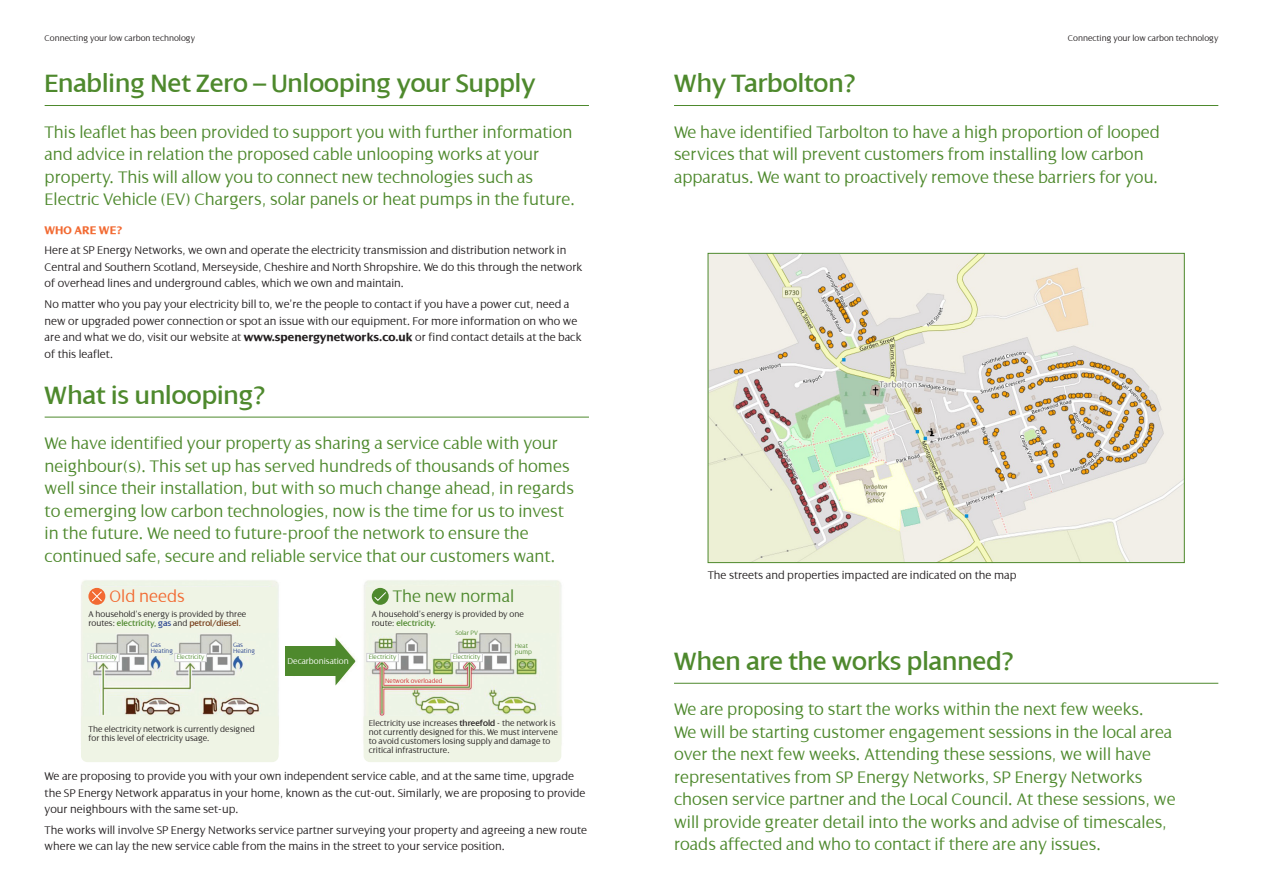
<style>
.page{position:relative;width:1263px;height:893px;background:#fff}
.page>*{position:absolute;margin:0;border:0;box-sizing:border-box;transform-origin:0 0}
.t1{font:27px "Dialog";color:#4e892d}
.t2{font:300 18px/22.5px "Dialog";color:#4e892d}
.t3{font:300 18px "Dialog";color:#f26a32}
.t4{font:300 12px/16.5px "Dialog";color:#231f20}
.t5{font:700 12px "Dialog";color:#f26a32}
.t6{font:300 9px/9px "Dialog";color:#231f20}
.t7{font:300 9px "Dialog";color:#fff}
.t8{font:300 6.75px/6px "Dialog";color:#4e892d}
.t9{font:300 6.75px/6px "Dialog";color:#253f8e}
.t10{font:300 6.75px "Dialog";color:#d1232a}
.s1{font-weight:700}
.s2{font-weight:400;color:#4e892d}
.s3{font-weight:400;color:#253f8e}
.s4{font-weight:400;color:#763d19}
.s5{font-weight:400}
</style>
<div class="page">
<hr style="left:45px;top:105px;width:544px;height:1px;background:#4e892d">
<hr style="left:674px;top:105px;width:544px;height:1px;background:#4e892d">
<hr style="left:674px;top:683px;width:544px;height:1px;background:#4e892d">
<img style="left:710px;top:255px;width:473px;height:306px">
<div style="left:708px;top:253px;width:477px;height:310px;border:1px solid #4e892d"></div>
<hr style="left:45px;top:417px;width:544px;height:1px;background:#4e892d">
<img style="left:81px;top:580px;width:481px;height:172px">
<div style="left:83px;top:587px;width:193px;height:45px;background:#eff4e5"></div>
<div style="left:367px;top:587px;width:192px;height:45px;background:#eff4e5"></div>
<div style="left:364px;top:716px;width:197px;height:46px;background:#eff4e5"></div>
<div style="left:81px;top:716px;width:198px;height:46px;background:#eff4e5"></div>
<div style="left:83px;top:720px;width:193px;height:26px;background:#eff4e5"></div>
<svg style="left:88px;top:588px;width:17px;height:17px"></svg>
<svg style="left:372px;top:588px;width:17px;height:17px"></svg>
<svg style="left:91px;top:590px;width:12px;height:12px"></svg>
<svg style="left:373px;top:591px;width:14px;height:11px"></svg>
<div style="left:369px;top:718px;width:190px;height:38px;background:#eff4e5"></div>
<div style="left:88px;top:653px;width:31px;height:9px;background:#fff"></div>
<div style="left:87px;top:653px;width:32px;height:9px;border:1px solid #d1d2d4"></div>
<div style="left:367px;top:653px;width:31px;height:9px;background:#fff"></div>
<div style="left:367px;top:653px;width:32px;height:9px;border:1px solid #d1d2d4"></div>
<div style="left:451px;top:653px;width:31px;height:9px;background:#fff"></div>
<div style="left:451px;top:653px;width:32px;height:9px;border:1px solid #d1d2d4"></div>
<div style="left:455px;top:629px;width:23px;height:8px;background:#eff4e5"></div>
<div style="left:515px;top:642px;width:24px;height:15px;background:#eff4e5"></div>
<div style="left:385px;top:677px;width:72px;height:7px;background:#eff4e5"></div>
<div style="left:175px;top:653px;width:31px;height:9px;background:#fff"></div>
<div style="left:175px;top:653px;width:32px;height:9px;border:1px solid #d1d2d4"></div>
<div style="left:151px;top:641px;width:23px;height:15px;background:#eff4e5"></div>
<div style="left:233px;top:641px;width:23px;height:15px;background:#eff4e5"></div>
<div style="left:285px;top:646px;width:52px;height:30px;background:#4e892d"></div>
<svg style="left:335px;top:637px;width:20px;height:48px"></svg>
<p class="t6" style="left:45px;top:33px;width:152px">Connecting your low carbon technology</p>
<p class="t1" style="left:45px;top:69px;width:492px">Enabling Net Zero – Unlooping your Supply</p>
<p class="t2" style="left:45px;top:121px;width:532px">This leaflet has been provided to support you with further information and advice in relation the proposed cable unlooping works at your property. This will allow you to connect new technologies such as Electric Vehicle (EV) Chargers, solar panels or heat pumps in the future.</p>
<p class="t5" style="left:45px;top:223px;width:79px">WHO ARE WE?</p>
<p class="t4" style="left:45px;top:242px;width:539px">Here at SP Energy Networks, we own and operate the electricity transmission and distribution network in<br>Central and Southern Scotland, Merseyside, Cheshire and North Shropshire. We do this through the network of overhead lines and underground cables, which we own and maintain.</p>
<p class="t4" style="left:45px;top:296px;width:538px">No matter who you pay your electricity bill to, we’re the people to contact if you have a power cut, need a new or upgraded power connection or spot an issue with our equipment. For more information on who we are and what we do, visit our website at <span class="s1">www.spenergynetworks.co.uk</span> or find contact details at the back of this leaflet.</p>
<p class="t1" style="left:45px;top:381px;width:222px">What is unlooping?</p>
<p class="t2" style="left:45px;top:432px;width:531px">We have identified your property as sharing a service cable with your neighbour(s). This set up has served hundreds of thousands of homes well since their installation, but with so much change ahead, in regards to emerging low carbon technologies, now is the time for us to invest in the future. We need to future-proof the network to ensure the continued safe, secure and reliable service that our customers want.</p>
<p class="t3" style="left:110px;top:587px;width:77px">Old needs</p>
<p class="t2" style="left:393px;top:585px;width:123px">The new normal</p>
<p class="t6" style="left:88px;top:610px;width:159px">A household’s energy is provided by three routes: <span class="s2">electricity,</span> <span class="s3">gas</span> and <span class="s4">petrol/diesel.</span></p>
<p class="t6" style="left:372px;top:610px;width:154px">A household’s energy is provided by one route: <span class="s2">electricity.</span></p>
<p class="t8" style="left:455px;top:630px;width:24px">Solar PV</p>
<p class="t9" style="left:151px;top:641px;width:23px">Gas<br>Heating</p>
<p class="t9" style="left:233px;top:641px;width:23px">Gas<br>Heating</p>
<p class="t8" style="left:90px;top:654px;width:29px">Electricity</p>
<p class="t8" style="left:369px;top:654px;width:29px">Electricity</p>
<p class="t8" style="left:453px;top:654px;width:29px">Electricity</p>
<p class="t8" style="left:177px;top:654px;width:29px">Electricity</p>
<p class="t7" style="left:287px;top:656px;width:63px">Decarbonisation</p>
<p class="t10" style="left:385px;top:677px;width:59px">Network overloaded</p>
<p class="t8" style="left:515px;top:643px;width:19px">Heat pump</p>
<p class="t6" style="left:88px;top:724px;width:168px">The electricity network is currently designed for this level of electricity usage.</p>
<p class="t6" style="left:369px;top:719px;width:191px">Electricity use increases <span class="s5">threefold</span> - the network is not currently designed for this. We must intervene to avoid customers losing supply and damage to critical infrastructure.</p>
<p class="t4" style="left:45px;top:768px;width:542px">We are proposing to provide you with your own independent service cable, and at the same time, upgrade the SP Energy Network apparatus in your home, known as the cut-out. Similarly, we are proposing to provide your neighbours with the same set-up.</p>
<p class="t4" style="left:45px;top:822px;width:544px">The works will involve SP Energy Networks service partner surveying your property and agreeing a new route where we can lay the new service cable from the mains in the street to your service position.</p>
<p class="t1" style="left:674px;top:69px;width:183px">Why Tarbolton?</p>
<p class="t6" style="left:1068px;top:33px;width:152px">Connecting your low carbon technology</p>
<p class="t2" style="left:674px;top:121px;width:487px">We have identified Tarbolton to have a high proportion of looped services that will prevent customers from installing low carbon apparatus. We want to proactively remove these barriers for you.</p>
<p class="t4" style="left:708px;top:567px;width:310px">The streets and properties impacted are indicated on the map</p>
<p class="t1" style="left:674px;top:647px;width:341px">When are the works planned?</p>
<p class="t2" style="left:674px;top:698px;width:503px">We are proposing to start the works within the next few weeks.<br>We will be starting customer engagement sessions in the local area over the next few weeks. Attending these sessions, we will have representatives from SP Energy Networks, SP Energy Networks chosen service partner and the Local Council. At these sessions, we will provide greater detail into the works and advise of timescales, roads affected and who to contact if there are any issues.</p>
</div>
